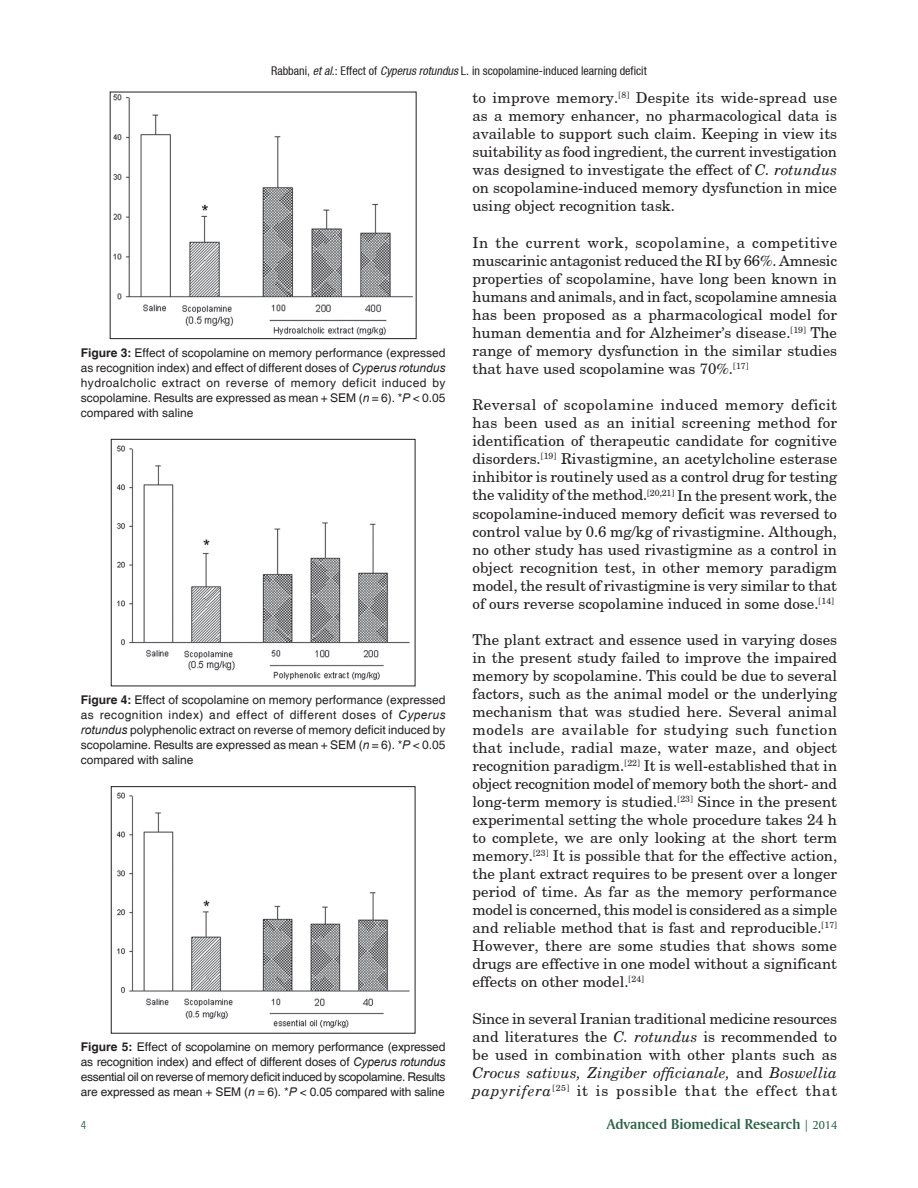
<style>
.page{position:relative;width:918px;height:1188px;background:#fff}
.page>*{position:absolute;margin:0;border:0;box-sizing:border-box;transform-origin:0 0}
.t1{font:15px/18px "New Century Schoolbook";color:#231f20;text-align:justify}
.t2{font:italic 15px "New Century Schlbk";letter-spacing:.005em;color:#231f20}
.t3{font:15px "New Century Schoolbook";letter-spacing:.055em;color:#231f20}
.t4{font:15px "Amerigo BT Bold A";color:#286446}
.t5{font:12px/15px "Helvetica";color:#231f20;text-align:justify}
.t6{font:12px "Heavenetica Cond 5 SH";color:#231f20}
.t7{font:12px "Bell Centennial BT Address";color:#286446}
.s1{font-family:"Heavenetica Cond 5 Obl SH"}
.s2{font-weight:700}
.s3{font-family:"Arial";font-style:italic}
.s4{font-family:"New Century Schlbk";font-style:italic}
.s5{font-family:"New Century Schoolbook";font-style:normal}
.s6{font-family:"Amerigo BT Roman A";font-size:12px}
</style>
<div class="page">
<img style="left:113px;top:94px;width:300px;height:242px">
<img style="left:116px;top:445px;width:294px;height:235px">
<div style="left:111px;top:439px;width:304px;height:247px;border:1px solid #231f20"></div>
<img style="left:116px;top:792px;width:294px;height:236px">
<div style="left:111px;top:786px;width:304px;height:247px;border:1px solid #231f20"></div>
<p class="t6" style="left:271px;top:63px;width:377px">Rabbani, <span class="s1">et al</span>.: Effect of <span class="s1">Cyperus rotundus</span> L. in scopolamine-induced learning deficit</p>
<p class="t5" style="left:81px;top:345px;width:366px"><span class="s2">Figure 3:</span> Effect of scopolamine on memory performance (expressed as recognition index) and effect of different doses of <span class="s3">Cyperus rotundus </span>hydroalcholic extract on reverse of memory deficit induced by scopolamine. Results are expressed as mean + SEM (<span class="s3">n</span> = 6). *<span class="s3">P</span> &lt; 0.05 compared with saline</p>
<p class="t5" style="left:81px;top:692px;width:366px"><span class="s2">Figure 4:</span> Effect of scopolamine on memory performance (expressed as recognition index) and effect of different doses of <span class="s3">Cyperus rotundus</span> polyphenolic extract on reverse of memory deficit induced by scopolamine. Results are expressed as mean + SEM (<span class="s3">n</span> = 6). *<span class="s3">P</span> &lt; 0.05 compared with saline</p>
<p class="t5" style="left:81px;top:1039px;width:366px"><span class="s2">Figure 5:</span> Effect of scopolamine on memory performance (expressed as recognition index) and effect of different doses of <span class="s3">Cyperus rotundus </span>essential oil on reverse of memory deficit induced by scopolamine. Results are expressed as mean + SEM (<span class="s3">n</span> = 6). *<span class="s3">P</span> &lt; 0.05 compared with saline</p>
<p class="t1" style="left:472px;top:90px;width:366px">to improve memory.<sup>[8]</sup> Despite its wide-spread use as a memory enhancer, no pharmacological data is available to support such claim. Keeping in view its suitability as food ingredient, the current investigation was designed to investigate the effect of <span class="s4">C. rotundus </span>on scopolamine-induced memory dysfunction in mice using object recognition task.</p>
<p class="t1" style="left:472px;top:235px;width:366px">In the current work, scopolamine, a competitive muscarinic antagonist reduced the RI by 66%. Amnesic properties of scopolamine, have long been known in humans and animals, and in fact, scopolamine amnesia has been proposed as a pharmacological model for human dementia and for Alzheimer’s disease.<sup>[19]</sup> The range of memory dysfunction in the similar studies that have used scopolamine was 70%.<sup>[17]</sup></p>
<p class="t1" style="left:472px;top:398px;width:366px">Reversal of scopolamine induced memory deficit has been used as an initial screening method for identification of therapeutic candidate for cognitive disorders.<sup>[19]</sup> Rivastigmine, an acetylcholine esterase inhibitor is routinely used as a control drug for testing the validity of the method.<sup>[20,21]</sup> In the present work, the scopolamine-induced memory deficit was reversed to control value by 0.6 mg/kg of rivastigmine. Although, no other study has used rivastigmine as a control in object recognition test, in other memory paradigm model, the result of rivastigmine is very similar to that of ours reverse scopolamine induced in some dose.<sup>[14]</sup></p>
<p class="t1" style="left:472px;top:632px;width:366px">The plant extract and essence used in varying doses in the present study failed to improve the impaired memory by scopolamine. This could be due to several factors, such as the animal model or the underlying mechanism that was studied here. Several animal models are available for studying such function that include, radial maze, water maze, and object recognition paradigm.<sup>[22]</sup> It is well-established that in object recognition model of memory both the short- and long-term memory is studied.<sup>[23]</sup> Since in the present experimental setting the whole procedure takes 24 h to complete, we are only looking at the short term memory.<sup>[23]</sup> It is possible that for the effective action, the plant extract requires to be present over a longer period of time. As far as the memory performance model is concerned, this model is considered as a simple and reliable method that is fast and reproducible.<sup>[17] </sup>However, there are some studies that shows some drugs are effective in one model without a significant effects on other model.<sup>[24]</sup></p>
<p class="t1" style="left:472px;top:1011px;width:366px">Since in several Iranian traditional medicine resources and literatures the <span class="s4">C. rotundus</span> is recommended to be used in combination with other plants such as</p>
<p class="t2" style="left:472px;top:1063px;width:366px">Crocus sativus, Zingiber officianale, <span class="s5">and</span> Boswellia</p>
<p class="t3" style="left:473px;top:1085px;width:366px"><span class="s4">papyrifera</span><sup>[25]</sup> it is possible that the effect that</p>
<p class="t7" style="left:81px;top:1118px;width:7px">4</p>
<p class="t4" style="left:607px;top:1115px;width:232px">Advanced Biomedical Research <span class="s6">| 2014</span></p>
</div>
